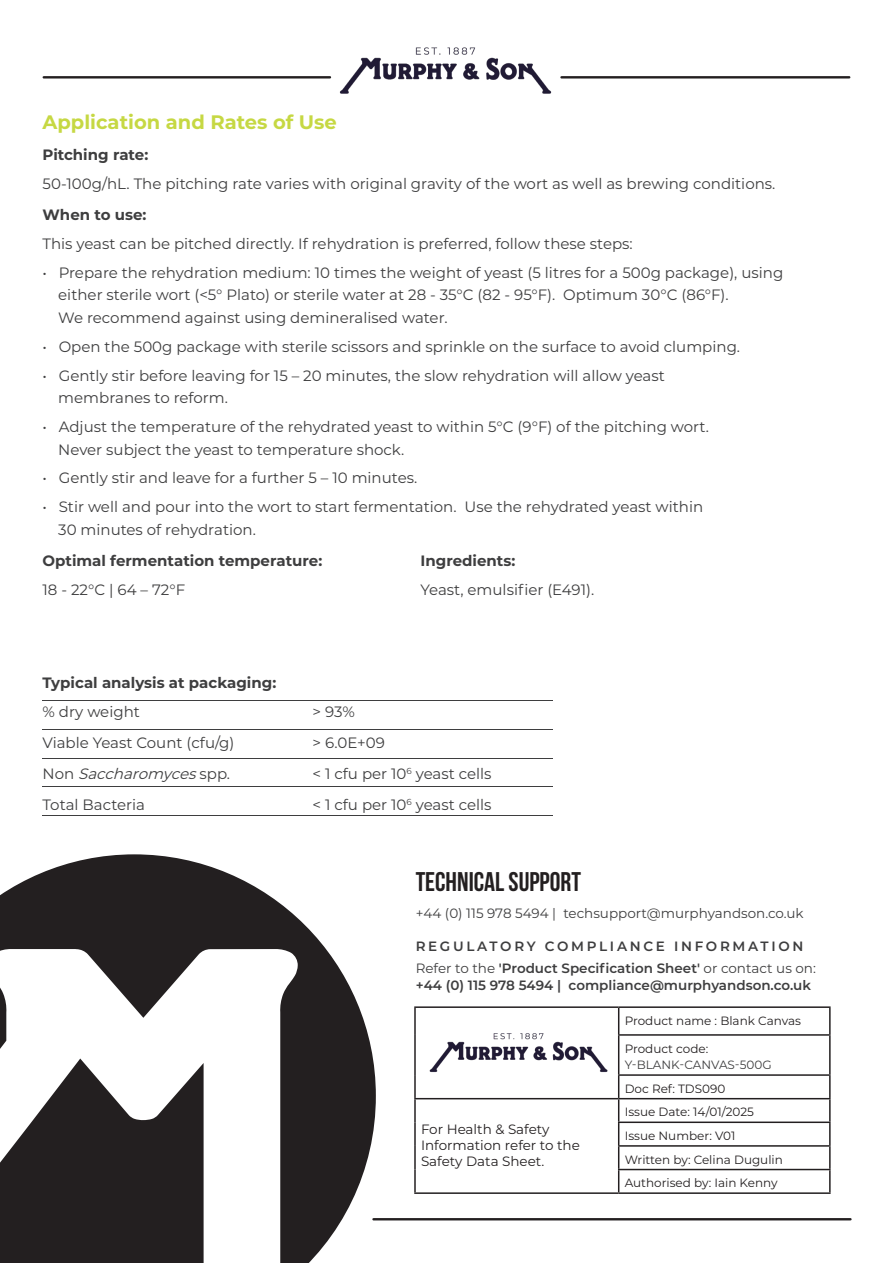
<style>
.page{position:relative;width:893px;height:1263px;background:#fff}
.page>*{position:absolute;margin:0;border:0;box-sizing:border-box;transform-origin:0 0}
.t1{font:700 27px "Bebas Neue";color:#231f20}
.t2{font:700 19.5px "Montserrat";color:#c6d843}
.t3{font:15px "Montserrat";color:#3e3e3f}
.t4{font:700 15px "Montserrat";color:#3e3e3f}
.t5{font:italic 15px "Montserrat";color:#3e3e3f}
.t6{font:600 13.5px "Montserrat";color:#3e3e3f}
.t7{font:13.5px "Montserrat";color:#231f20}
.t8{font:13.5px "Montserrat";color:#3e3e3f}
.t9{font:600 13.5px "Montserrat";letter-spacing:.2em;color:#3e3e3f}
.t10{font:12px "Montserrat";color:#231f20}
.t11{font:12px "Montserrat";color:#3e3e3f}
.s1{font-style:normal}
.s2{font-weight:400}
</style>
<div class="page">
<hr style="left:561px;top:76px;width:288px;height:3px;background:#231f20">
<hr style="left:44px;top:76px;width:286px;height:3px;background:#231f20">
<img style="left:289px;top:47px;width:314px;height:47px">
<svg style="left:0;top:854px;width:376px;height:409px"></svg>
<svg style="left:0;top:1058px;width:204px;height:205px"></svg>
<hr style="left:373px;top:1218px;width:477px;height:2px;background:#231f20">
<hr style="left:43px;top:758px;width:510px;height:1px;background:#3e3e3f">
<hr style="left:43px;top:729px;width:510px;height:1px;background:#3e3e3f">
<hr style="left:43px;top:700px;width:510px;height:1px;background:#3e3e3f">
<hr style="left:43px;top:815px;width:510px;height:1px;background:#3e3e3f">
<hr style="left:43px;top:786px;width:510px;height:1px;background:#3e3e3f">
<hr style="left:414px;top:1006px;width:205px;height:2px;background:#231f20">
<hr style="left:414px;top:1008px;width:2px;height:27px;background:#231f20">
<hr style="left:619px;top:1006px;width:212px;height:2px;background:#231f20">
<svg style="left:618px;top:1008px;width:1px;height:26px"></svg>
<hr style="left:829px;top:1008px;width:2px;height:26px;background:#231f20">
<hr style="left:414px;top:1035px;width:2px;height:40px;background:#231f20">
<hr style="left:618px;top:1034px;width:213px;height:2px;background:#231f20">
<hr style="left:618px;top:1036px;width:1px;height:38px;background:#231f20">
<hr style="left:829px;top:1036px;width:2px;height:38px;background:#231f20">
<hr style="left:414px;top:1075px;width:2px;height:23px;background:#231f20">
<hr style="left:618px;top:1074px;width:213px;height:2px;background:#231f20">
<hr style="left:829px;top:1076px;width:2px;height:22px;background:#231f20">
<hr style="left:414px;top:1098px;width:205px;height:1px;background:#231f20">
<hr style="left:414px;top:1099px;width:2px;height:23px;background:#231f20">
<hr style="left:619px;top:1098px;width:212px;height:1px;background:#231f20">
<hr style="left:829px;top:1099px;width:2px;height:22px;background:#231f20">
<hr style="left:414px;top:1122px;width:2px;height:24px;background:#231f20">
<hr style="left:618px;top:1121px;width:213px;height:2px;background:#231f20">
<hr style="left:829px;top:1123px;width:2px;height:22px;background:#231f20">
<hr style="left:414px;top:1146px;width:2px;height:23px;background:#231f20">
<hr style="left:618px;top:1145px;width:213px;height:2px;background:#231f20">
<hr style="left:829px;top:1147px;width:2px;height:22px;background:#231f20">
<hr style="left:414px;top:1169px;width:2px;height:23px;background:#231f20">
<hr style="left:618px;top:1169px;width:213px;height:1px;background:#231f20">
<svg style="left:618px;top:1076px;width:1px;height:116px"></svg>
<hr style="left:829px;top:1170px;width:2px;height:22px;background:#231f20">
<hr style="left:414px;top:1192px;width:205px;height:2px;background:#231f20">
<hr style="left:619px;top:1192px;width:212px;height:2px;background:#231f20">
<img style="left:429px;top:1033px;width:179px;height:40px">
<p class="t2" style="left:43px;top:108px;width:296px">Application and Rates of Use</p>
<p class="t4" style="left:43px;top:144px;width:107px">Pitching rate:</p>
<p class="t3" style="left:43px;top:173px;width:734px">50-100g/hL. The pitching rate varies with original gravity of the wort as well as brewing conditions.</p>
<p class="t4" style="left:43px;top:204px;width:105px">When to use:</p>
<p class="t3" style="left:43px;top:233px;width:592px">This yeast can be pitched directly. If rehydration is preferred, follow these steps:</p>
<p class="t3" style="left:43px;top:262px;width:742px">• Prepare the rehydration medium: 10 times the weight of yeast (5 litres for a 500g package), using</p>
<p class="t3" style="left:58px;top:285px;width:672px">either sterile wort (&lt;5° Plato) or sterile water at 28 - 35°C (82 - 95°F). Optimum 30°C (86°F).</p>
<p class="t3" style="left:58px;top:307px;width:391px">We recommend against using demineralised water.</p>
<p class="t3" style="left:43px;top:336px;width:699px">• Open the 500g package with sterile scissors and sprinkle on the surface to avoid clumping.</p>
<p class="t3" style="left:43px;top:365px;width:624px">• Gently stir before leaving for 15 – 20 minutes, the slow rehydration will allow yeast</p>
<p class="t3" style="left:58px;top:387px;width:171px">membranes to reform.</p>
<p class="t3" style="left:43px;top:416px;width:668px">• Adjust the temperature of the rehydrated yeast to within 5°C (9°F) of the pitching wort.</p>
<p class="t3" style="left:58px;top:439px;width:348px">Never subject the yeast to temperature shock.</p>
<p class="t3" style="left:43px;top:468px;width:376px">• Gently stir and leave for a further 5 – 10 minutes.</p>
<p class="t3" style="left:43px;top:497px;width:662px">• Stir well and pour into the wort to start fermentation. Use the rehydrated yeast within</p>
<p class="t3" style="left:58px;top:519px;width:199px">30 minutes of rehydration.</p>
<p class="t4" style="left:43px;top:550px;width:281px">Optimal fermentation temperature:</p>
<p class="t4" style="left:421px;top:550px;width:96px">Ingredients:</p>
<p class="t3" style="left:43px;top:579px;width:144px">18 - 22°C | 64 – 72°F</p>
<p class="t3" style="left:421px;top:579px;width:175px">Yeast, emulsifier (E491).</p>
<p class="t4" style="left:43px;top:671px;width:235px">Typical analysis at packaging:</p>
<p class="t3" style="left:43px;top:701px;width:99px">% dry weight</p>
<p class="t3" style="left:313px;top:701px;width:44px">&gt; 93%</p>
<p class="t3" style="left:43px;top:732px;width:193px">Viable Yeast Count (cfu/g)</p>
<p class="t3" style="left:313px;top:732px;width:74px">&gt; 6.0E+09</p>
<p class="t5" style="left:43px;top:763px;width:189px"><span class="s1">N o n</span> Saccharomyces<span class="s1">s p p .</span></p>
<p class="t3" style="left:313px;top:763px;width:180px">&lt; 1 cfu per 10<sup>6</sup> yeast cells</p>
<p class="t3" style="left:43px;top:794px;width:104px">Total Bacteria</p>
<p class="t3" style="left:313px;top:794px;width:180px">&lt; 1 cfu per 10<sup>6</sup> yeast cells</p>
<p class="t1" style="left:416px;top:867px;width:167px">TECHNICAL SUPPORT</p>
<p class="t8" style="left:416px;top:904px;width:389px">+44 (0) 115 978 5494 | techsupport@murphyandson.co.uk</p>
<p class="t9" style="left:416px;top:936px;width:389px">REGULATORY COMPLIANCE INFORMATION</p>
<p class="t6" style="left:416px;top:959px;width:402px"><span class="s2">Refer to the</span> 'Product Specification Sheet' <span class="s2">or contact us on:</span></p>
<p class="t6" style="left:416px;top:975px;width:397px">+44 (0) 115 978 5494 | compliance@murphyandson.co.uk</p>
<p class="t7" style="left:421px;top:1120px;width:130px">For Health &amp; Safety</p>
<p class="t7" style="left:421px;top:1136px;width:160px">Information refer to the</p>
<p class="t7" style="left:421px;top:1152px;width:125px">Safety Data Sheet.</p>
<p class="t10" style="left:625px;top:1012px;width:178px">Product name : Blank Canvas</p>
<p class="t10" style="left:625px;top:1040px;width:85px">Product code:</p>
<p class="t11" style="left:625px;top:1056px;width:149px">Y-BLANK-CANVAS-500G</p>
<p class="t10" style="left:625px;top:1080px;width:102px">Doc Ref: TDS090</p>
<p class="t10" style="left:625px;top:1104px;width:131px">Issue Date: 14/01/2025</p>
<p class="t10" style="left:625px;top:1127px;width:112px">Issue Number: V01</p>
<p class="t10" style="left:625px;top:1151px;width:160px">Written by: Celina Dugulin</p>
<p class="t10" style="left:625px;top:1175px;width:155px">Authorised by: Iain Kenny</p>
</div>
